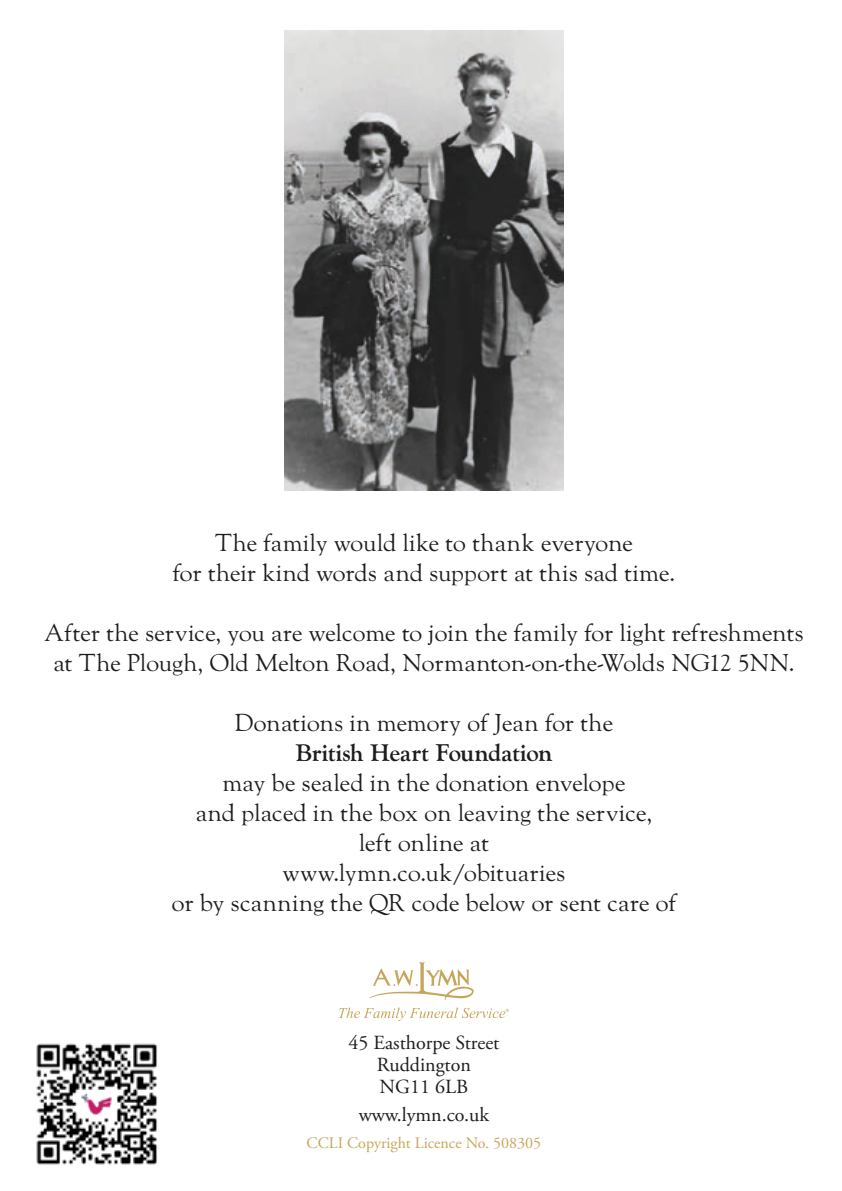
<style>
.page{position:relative;width:842px;height:1191px;background:#fff}
.page>*{position:absolute;margin:0;border:0;box-sizing:border-box;transform-origin:0 0}
.t1{font:24px/30px "LTC Goudy Oldstyle Pro";letter-spacing:-.015em;color:#1d1d1b;text-align:center}
.t2{font:700 24px "LTC Goudy Oldstyle Pro";letter-spacing:-.005em;color:#1d1d1b}
.t3{font:20px/22px "Adobe Garamond Pro";color:#1d1d1b;text-align:center}
.t4{font:16px "Adobe Garamond Pro";color:#c6a65b}
</style>
<div class="page">
<img style="left:284px;top:30px;width:279px;height:460px">
<svg style="left:339px;top:962px;width:170px;height:59px"></svg>
<img style="left:36px;top:1043px;width:122px;height:122px">
<p class="t1" style="left:172px;top:528px;width:504px">The family would like to thank everyone<br>for their kind words and support at this sad time.</p>
<p class="t1" style="left:44px;top:618px;width:761px">After the service, you are welcome to join the family for light refreshments at The Plough, Old Melton Road, Normanton-on-the-Wolds NG12 5NN.</p>
<p class="t1" style="left:235px;top:708px;width:380px">Donations in memory of Jean for the</p>
<p class="t2" style="left:295px;top:738px;width:259px">British Heart Foundation</p>
<p class="t1" style="left:171px;top:768px;width:507px">may be sealed in the donation envelope<br>and placed in the box on leaving the service,<br>left online at<br>www.lymn.co.uk/obituaries<br>or by scanning the QR code below or sent care of</p>
<p class="t3" style="left:348px;top:1032px;width:152px">45 Easthorpe Street<br>Ruddington<br>NG11 6LB</p>
<p class="t3" style="left:359px;top:1103px;width:132px">www.lymn.co.uk</p>
<p class="t4" style="left:307px;top:1133px;width:236px">CCLI Copyright Licence No. 508305</p>
</div>
